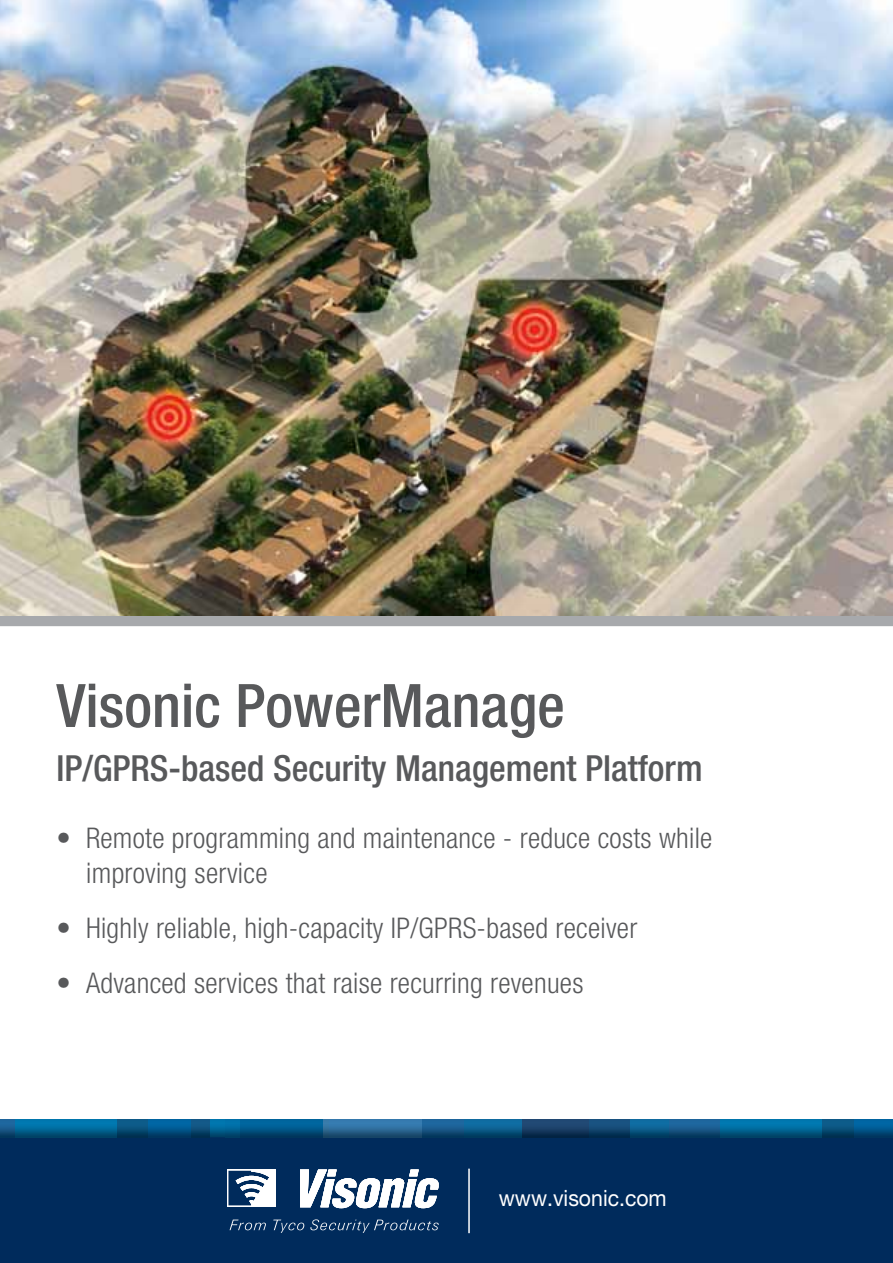
<style>
.page{position:relative;width:893px;height:1263px;background:#fff}
.page>*{position:absolute;margin:0;border:0;box-sizing:border-box;transform-origin:0 0}
.t1{font:500 condensed 60px "Helvetica Neue LT Pro";color:#58595b}
.t2{font:500 condensed 36px "Helvetica Neue LT Pro";color:#58595b}
.t3{font:300 condensed 28.8px "Helvetica Neue LT Pro";color:#58595b}
.t4{font:300 condensed 28.5px/55.5px "Helvetica Neue LT Pro";letter-spacing:.01em;color:#58595b}
.t5{font:22.5px "Helvetica Neue LT Pro";color:#fff;scale:.94 1}
</style>
<div class="page">
<div style="left:0;top:1119px;width:893px;height:144px;background:#002b5c"></div>
<img style="left:211px;top:1119px;width:682px;height:18px">
<svg style="left:210px;top:1119px;width:1px;height:18px"></svg>
<img style="left:0;top:1119px;width:210px;height:18px">
<hr style="left:468px;top:1168px;width:2px;height:65px;background:#fff">
<svg style="left:227px;top:1169px;width:212px;height:39px"></svg>
<svg style="left:230px;top:1219px;width:36px;height:11px"></svg>
<svg style="left:273px;top:1219px;width:31px;height:14px"></svg>
<svg style="left:310px;top:1219px;width:129px;height:14px"></svg>
<div style="left:0;top:604px;width:893px;height:22px;background:#a7a9ac"></div>
<img style="left:0;top:0;width:893px;height:616px">
<h1 class="t1" style="left:57px;top:670px;width:510px">Visonic PowerManage</h1>
<p class="t2" style="left:57px;top:747px;width:648px">IP/GPRS-based Security Management Platform</p>
<p class="t3" style="left:57px;top:822px;width:16px">•</p>
<p class="t3" style="left:57px;top:911px;width:16px">•</p>
<p class="t3" style="left:57px;top:967px;width:16px">•</p>
<p class="t4" style="left:86px;top:810px;width:628px">Remote programming and maintenance - reduce costs while</p>
<p class="t4" style="left:86px;top:844px;width:553px">improving service<br>Highly reliable, high-capacity IP/GPRS-based receiver</p>
<p class="t4" style="left:86px;top:955px;width:499px">Advanced services that raise recurring revenues</p>
<p class="t5" style="left:499px;top:1185px;width:180px">www.visonic.com</p>
</div>
